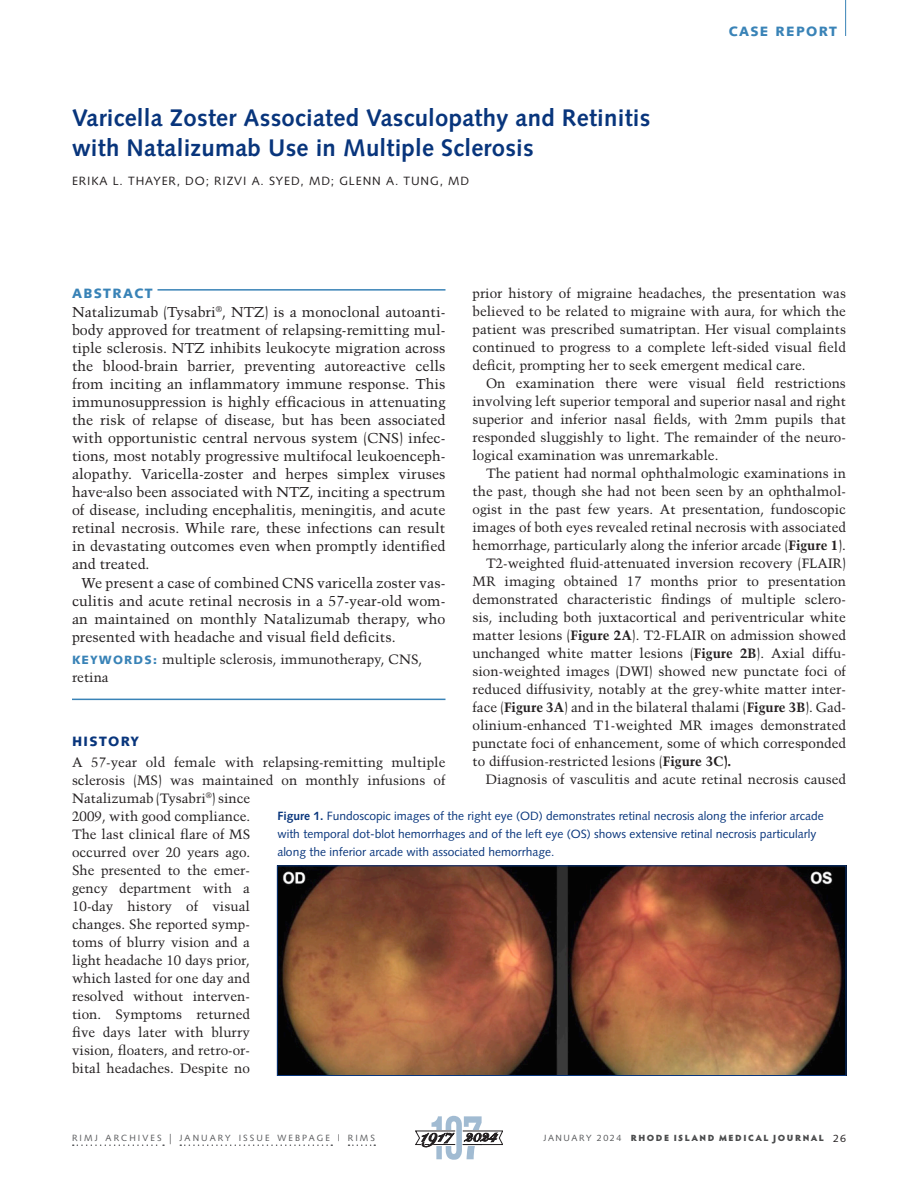
<style>
.page{position:relative;width:918px;height:1188px;background:#fff}
.page>*{position:absolute;margin:0;border:0;box-sizing:border-box;transform-origin:0 0}
.CLINICAL_TITLE{font:700 24px/30px "Syntax";letter-spacing:.01em;color:#08357c}
.clinical_Abstract_te{font:14.25px/18px "Trump Mediaeval";color:#231f20;text-align:justify}
.t1{font:900 13.65px "Snell Roundhand";color:#231f20}
.clinical_text__9_12{font:13.5px/18px "Trump Mediaeval";color:#231f20;text-align:justify}
.clinical_text_1st_pa{font:13.5px/18px "Trump Mediaeval";color:#231f20}
.clinical_keyword_tex{font:13.5px/18px "Trump Mediaeval";color:#231f20}
.dept_blue{font:900 13.5px "Syntax";letter-spacing:.1em;color:#3983b7}
.clinical_Abstract_he{font:900 13.5px "Syntax";letter-spacing:.1em;color:#3983b7}
.clincal_Head{font:900 13.5px "Syntax";letter-spacing:.1em;color:#08357c}
.clinical_figure_capt{font:12px/18px "Syntax";color:#08357c}
.byline_author{font:12px "Syntax";letter-spacing:.075em;color:#231f20}
.t2{font:900 9px "Hypatia Sans Pro";letter-spacing:.17em;color:#4b4c4d}
.t3{font:9px "Syntax";letter-spacing:.23em;color:#57585a}
.s1{font-weight:700}
.s2{font-family:"Syntax";font-weight:900;font-size:12px;color:#3983b7}
.s3{font-size:13.5px}
.s4{font-family:"Syntax";font-weight:400;color:#57585a}
.s5{font-family:"Syntax";font-weight:400;font-size:10.5px;color:#231f20}
</style>
<div class="page">
<hr style="left:72px;top:699px;width:374px;height:1px;background:#3983b7">
<hr style="left:158px;top:289px;width:288px;height:2px;background:#3983b7">
<svg style="left:73px;top:1144px;width:91px;height:2px"></svg>
<svg style="left:180px;top:1144px;width:152px;height:2px"></svg>
<svg style="left:349px;top:1144px;width:26px;height:2px"></svg>
<svg style="left:415px;top:1116px;width:88px;height:44px"></svg>
<hr style="left:845px;top:0;width:1px;height:36px;background:#3983b7">
<img style="left:279px;top:867px;width:565px;height:207px">
<div style="left:277px;top:865px;width:569px;height:211px;border:1px solid #08357c"></div>
<p class="CLINICAL_TITLE" style="left:72px;top:103px;width:580px">Varicella Zoster Associated Vasculopathy and Retinitis with Natalizumab Use in Multiple Sclerosis</p>
<p class="byline_author" style="left:72px;top:173px;width:399px">ERIKA L. THAYER, DO; RIZVI A. SYED, MD; GLENN A. TUNG, MD</p>
<p class="dept_blue" style="left:729px;top:23px;width:110px">CASE REPORT</p>
<p class="clinical_text_1st_pa" style="left:472px;top:284px;width:375px;text-align:justify">prior history of migraine headaches, the presentation was believed to be related to migraine with aura, for which the patient was prescribed sumatriptan. Her visual complaints continued to progress to a complete left-sided visual field deficit, prompting her to seek emergent medical care.</p>
<p class="clinical_text__9_12" style="left:472px;top:374px;width:375px;text-indent:14px">On examination there were visual field restrictions involving left superior temporal and superior nasal and right superior and inferior nasal fields, with 2mm pupils that responded sluggishly to light. The remainder of the neuro&shy;logical examination was unremarkable.</p>
<p class="clinical_text__9_12" style="left:472px;top:464px;width:375px;text-indent:14px">The patient had normal ophthalmologic examinations in the past, though she had not been seen by an ophthalmol&shy;ogist in the past few years. At presentation, fundoscopic images of both eyes revealed retinal necrosis with associated hemorrhage, particularly along the inferior arcade (<span class="s1">Figure 1</span>).</p>
<p class="clinical_text__9_12" style="left:472px;top:554px;width:375px;text-indent:14px">T2-weighted fluid-attenuated inversion recovery (FLAIR)<br>MR imaging obtained 17 months prior to presentation demonstrated characteristic findings of multiple sclero&shy;sis, including both juxtacortical and periventricular white matter lesions (<span class="s1">Figure 2A</span>). T2-FLAIR on admission showed unchanged white matter lesions (<span class="s1">Figure 2B</span>). Axial diffu&shy;sion-weighted images (DWI) showed new punctate foci of reduced diffusivity, notably at the grey-white matter inter&shy;face (<span class="s1">Figure 3A</span>) and in the bilateral thalami (<span class="s1">Figure 3B</span>). Gad&shy;olinium-enhanced T1-weighted MR images demonstrated punctate foci of enhancement, some of which corresponded to diffusion-restricted lesions (<span class="s1">Figure 3C).</span></p>
<p class="clinical_text__9_12" style="left:486px;top:770px;width:362px">Diagnosis of vasculitis and acute retinal necrosis caused</p>
<p class="clinical_Abstract_he" style="left:72px;top:285px;width:82px">ABSTRACT</p>
<p class="clinical_Abstract_te" style="left:72px;top:303px;width:375px">Natalizumab (Tysabri<sup>®</sup>, NTZ) is a monoclonal autoanti&shy;body approved for treatment of relapsing-remitting mul&shy;tiple sclerosis. NTZ inhibits leukocyte migration across the blood-brain barrier, preventing autoreactive cells from inciting an inflammatory immune response. This immunosuppression is highly efficacious in attenuating the risk of relapse of disease, but has been associated with opportunistic central nervous system (CNS) infec&shy;tions, most notably progressive multifocal leukoenceph&shy;alopathy. Varicella-zoster and herpes simplex viruses have also been associated with NTZ, inciting a spectrum of disease, including encephalitis, meningitis, and acute retinal necrosis. While rare, these infections can result in devastating outcomes even when promptly identified and treated.</p>
<p class="clinical_Abstract_te" style="left:72px;top:573px;width:375px;text-indent:10px">We present a case of combined CNS varicella zoster vas&shy;culitis and acute retinal necrosis in a 57-year-old wom&shy;an maintained on monthly Natalizumab therapy, who presented with headache and visual field deficits.</p>
<p class="clinical_keyword_tex" style="left:72px;top:650px;width:352px"><span class="s2">KEYWORDS:</span> multiple sclerosis, immunotherapy, CNS, retina</p>
<p class="clincal_Head" style="left:72px;top:733px;width:68px">HISTORY</p>
<p class="clinical_text_1st_pa" style="left:72px;top:753px;width:375px">A 57-year old female with relapsing-remitting multiple sclerosis (MS) was maintained on monthly infusions of<br>Natalizumab (Tysabri<sup>®</sup>) since<br>2009, with good compliance.<br>The last clinical flare of MS<br>occurred over 20 years ago.<br>She presented to the emer-<br>gency department with a<br>10-day history of visual<br>changes. She reported symp-<br>toms of blurry vision and a<br>light headache 10 days prior,<br>which lasted for one day and<br>resolved without interven-<br>tion. Symptoms returned<br>five days later with blurry<br>vision, floaters, and retro-or-<br>bital headaches. Despite no</p>
<p class="clinical_figure_capt" style="left:277px;top:807px;width:548px"><span class="s1">Figure 1.</span> Fundoscopic images of the right eye (OD) demonstrates retinal necrosis along the inferior arcade with temporal dot-blot hemorrhages and of the left eye (OS) shows extensive retinal necrosis particularly along the inferior arcade with associated hemorrhage.</p>
<p class="t3" style="left:72px;top:1132px;width:305px">RIMJ ARCHIVES <span class="s3">|</span> JANUARY ISSUE WEBPAGE | RIMS</p>
<p class="t1" style="left:489px;top:1129px;width:9px">4</p>
<p class="t2" style="left:544px;top:1131px;width:304px"><span class="s4">JANUARY 2024</span> RHODE ISLAND MEDICAL JOURNAL <span class="s5">26</span></p>
</div>
